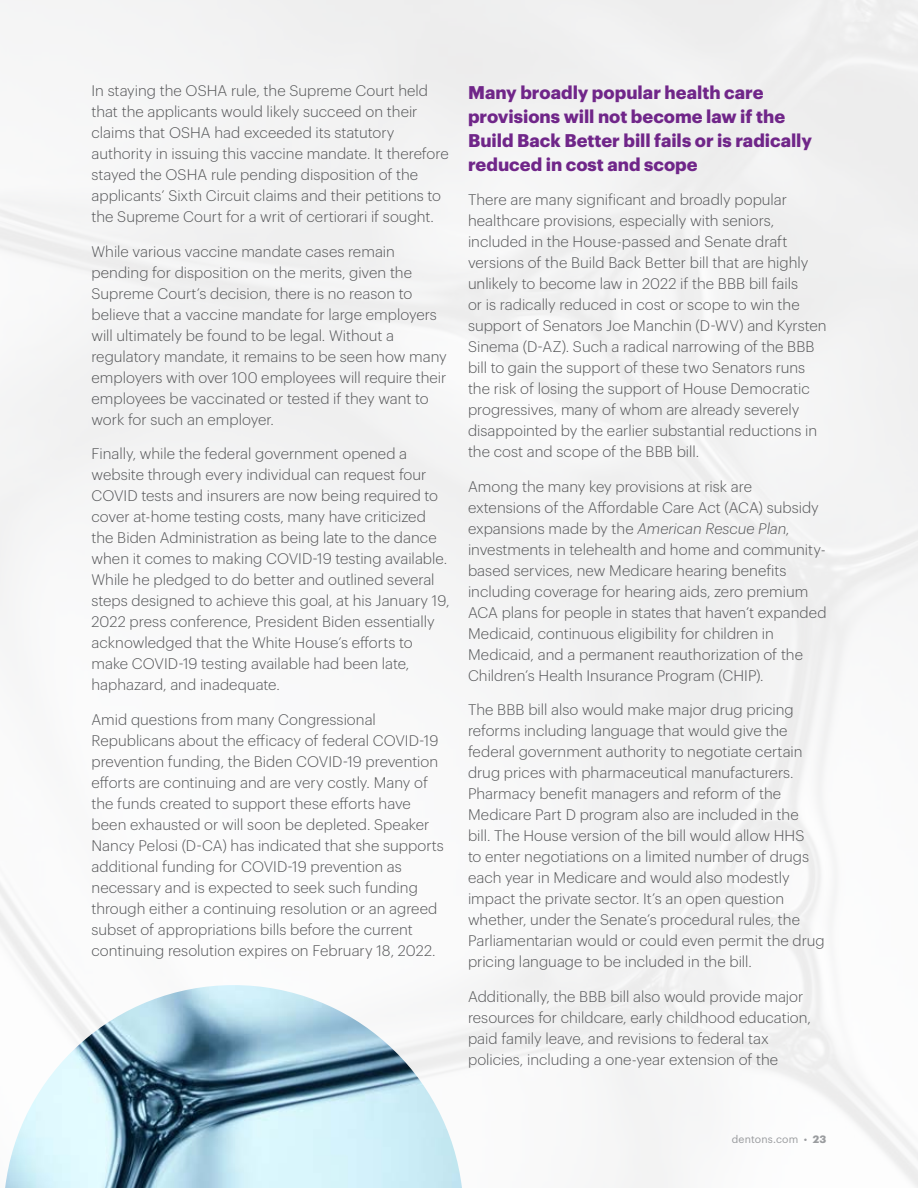
<style>
.page{position:relative;width:918px;height:1188px;background:#fff}
.page>*{position:absolute;margin:0;border:0;box-sizing:border-box;transform-origin:0 0}
.BodyCopy1{font:700 18px/24px "Dentons Sans";color:#702689}
.BodyCopy1-2{font:300 15px/21px "Dentons Sans";color:#545557}
.t1{font:10.5px "Dentons Sans";letter-spacing:.015em;color:#939598}
.s1{font-style:italic}
.s2{font-weight:700}
</style>
<div class="page">
<img style="left:5px;top:985px;width:457px;height:203px">
<p class="BodyCopy1-2" style="left:92px;top:79px;width:359px">In staying the OSHA rule, the Supreme Court held that the applicants would likely succeed on their claims that OSHA had exceeded its statutory authority in issuing this vaccine mandate. It therefore stayed the OSHA rule pending disposition of the applicants’ Sixth Circuit claims and their petitions to the Supreme Court for a writ of certiorari if sought.</p>
<p class="BodyCopy1-2" style="left:92px;top:240px;width:357px">While various vaccine mandate cases remain pending for disposition on the merits, given the Supreme Court’s decision, there is no reason to believe that a vaccine mandate for large employers will ultimately be found to be legal. Without a regulatory mandate, it remains to be seen how many employers with over 100 employees will require their employees be vaccinated or tested if they want to work for such an employer.</p>
<p class="BodyCopy1-2" style="left:92px;top:442px;width:360px">Finally, while the federal government opened a website through every individual can request four COVID tests and insurers are now being required to cover at-home testing costs, many have criticized the Biden Administration as being late to the dance when it comes to making COVID-19 testing available.<br>While he pledged to do better and outlined several steps designed to achieve this goal, at his January 19, 2022 press conference, President Biden essentially acknowledged that the White House’s efforts to make COVID-19 testing available had been late, haphazard, and inadequate.</p>
<p class="BodyCopy1-2" style="left:92px;top:708px;width:354px">Amid questions from many Congressional Republicans about the efficacy of federal COVID-19 prevention funding, the Biden COVID-19 prevention efforts are continuing and are very costly. Many of the funds created to support these efforts have been exhausted or will soon be depleted. Speaker Nancy Pelosi (D-CA) has indicated that she supports additional funding for COVID-19 prevention as necessary and is expected to seek such funding through either a continuing resolution or an agreed subset of appropriations bills before the current continuing resolution expires on February 18, 2022.</p>
<p class="BodyCopy1" style="left:468px;top:79px;width:346px">Many broadly popular health care provisions will not become law if the Build Back Better bill fails or is radically reduced in cost and scope</p>
<p class="BodyCopy1-2" style="left:468px;top:188px;width:360px">There are many significant and broadly popular healthcare provisions, especially with seniors, included in the House-passed and Senate draft versions of the Build Back Better bill that are highly unlikely to become law in 2022 if the BBB bill fails<br>or is radically reduced in cost or scope to win the support of Senators Joe Manchin (D-WV) and Kyrsten Sinema (D-AZ). Such a radical narrowing of the BBB bill to gain the support of these two Senators runs the risk of losing the support of House Democratic progressives, many of whom are already severely disappointed by the earlier substantial reductions in the cost and scope of the BBB bill.</p>
<p class="BodyCopy1-2" style="left:468px;top:475px;width:360px">Among the many key provisions at risk are extensions of the Affordable Care Act (ACA) subsidy expansions made by the <span class="s1">American Rescue Plan</span>, investments in telehealth and home and community&shy;based services, new Medicare hearing benefits including coverage for hearing aids, zero premium ACA plans for people in states that haven’t expanded Medicaid, continuous eligibility for children in Medicaid, and a permanent reauthorization of the Children’s Health Insurance Program (CHIP).</p>
<p class="BodyCopy1-2" style="left:468px;top:698px;width:358px">The BBB bill also would make major drug pricing reforms including language that would give the federal government authority to negotiate certain drug prices with pharmaceutical manufacturers.<br>Pharmacy benefit managers and reform of the Medicare Part D program also are included in the bill. The House version of the bill would allow HHS<br>to enter negotiations on a limited number of drugs each year in Medicare and would also modestly impact the private sector. It’s an open question whether, under the Senate’s procedural rules, the Parliamentarian would or could even permit the drug pricing language to be included in the bill.</p>
<p class="BodyCopy1-2" style="left:468px;top:985px;width:345px">Additionally, the BBB bill also would provide major resources for childcare, early childhood education, paid family leave, and revisions to federal tax policies, including a one-year extension of the</p>
<p class="t1" style="left:732px;top:1131px;width:96px">dentons.com • <span class="s2">23</span></p>
</div>
